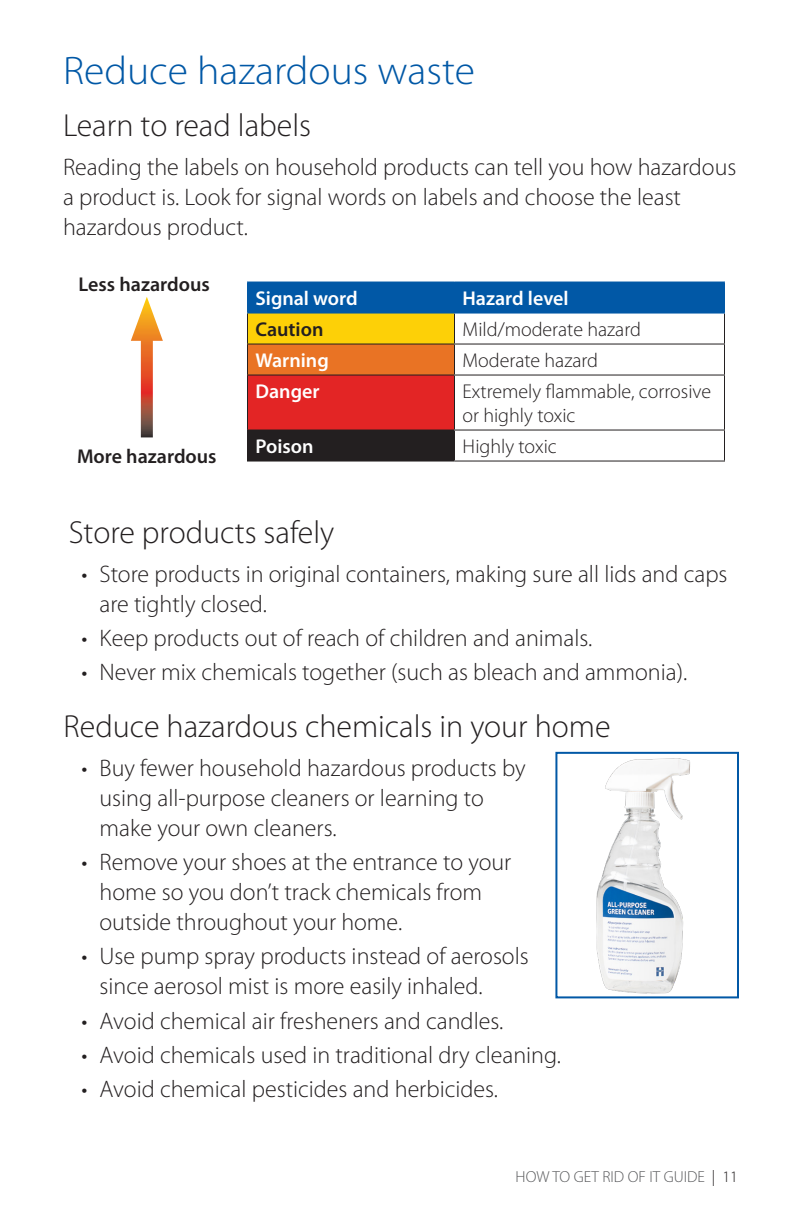
<style>
.page{position:relative;width:792px;height:1224px;background:#fff}
.page>*{position:absolute;margin:0;border:0;box-sizing:border-box;transform-origin:0 0}
.Subhead-NEW{font:300 40px "Myriad Pro";color:#0158a6;scale:1.04 1}
.Subhead2-NEW{font:300 32px "Myriad Pro";color:#231f20}
.Body-NEW{font:300 32px "Myriad Pro";color:#231f20}
.Body-NEW-2{font:300 24px/30px "Myriad Pro";color:#231f20}
.t1{font:300 20px/24px "Myriad Pro";color:#231f20}
.t2{font:600 20px "Myriad Pro";color:#fff}
.t3{font:600 20px "Myriad Pro";color:#231f20}
.t4{font:300 16px "Myriad Pro";color:#57585a}
.s1{color:#231f20}
</style>
<div class="page">
<div style="left:248px;top:283px;width:476px;height:30px;background:#0158a6"></div>
<div style="left:248px;top:313px;width:206px;height:31px;background:#fdd007"></div>
<div style="left:248px;top:344px;width:206px;height:31px;background:#e97324"></div>
<div style="left:248px;top:375px;width:206px;height:55px;background:#e32525"></div>
<div style="left:248px;top:430px;width:206px;height:31px;background:#231f20"></div>
<hr style="left:247px;top:314px;width:1px;height:30px;background:#231f20">
<hr style="left:454px;top:314px;width:1px;height:30px;background:#231f20">
<hr style="left:724px;top:314px;width:1px;height:30px;background:#231f20">
<hr style="left:247px;top:344px;width:207px;height:1px;background:#231f20">
<hr style="left:247px;top:345px;width:1px;height:30px;background:#231f20">
<hr style="left:454px;top:344px;width:271px;height:1px;background:#231f20">
<hr style="left:454px;top:345px;width:1px;height:30px;background:#231f20">
<hr style="left:724px;top:345px;width:1px;height:30px;background:#231f20">
<hr style="left:247px;top:375px;width:207px;height:1px;background:#231f20">
<hr style="left:247px;top:376px;width:1px;height:54px;background:#231f20">
<hr style="left:454px;top:375px;width:271px;height:1px;background:#231f20">
<hr style="left:454px;top:376px;width:1px;height:54px;background:#231f20">
<hr style="left:724px;top:376px;width:1px;height:54px;background:#231f20">
<hr style="left:247px;top:430px;width:207px;height:1px;background:#231f20">
<hr style="left:247px;top:431px;width:1px;height:30px;background:#231f20">
<hr style="left:454px;top:430px;width:271px;height:1px;background:#231f20">
<hr style="left:454px;top:431px;width:1px;height:30px;background:#231f20">
<hr style="left:724px;top:431px;width:1px;height:30px;background:#231f20">
<hr style="left:247px;top:461px;width:207px;height:1px;background:#231f20">
<hr style="left:454px;top:461px;width:271px;height:1px;background:#231f20">
<hr style="left:247px;top:282px;width:207px;height:1px;background:#0158a6">
<hr style="left:247px;top:283px;width:1px;height:30px;background:#0158a6">
<hr style="left:454px;top:282px;width:271px;height:1px;background:#0158a6">
<hr style="left:454px;top:283px;width:1px;height:30px;background:#0158a6">
<hr style="left:724px;top:283px;width:1px;height:30px;background:#0158a6">
<hr style="left:247px;top:313px;width:207px;height:1px;background:#0158a6">
<hr style="left:454px;top:313px;width:271px;height:1px;background:#0158a6">
<svg style="left:141px;top:341px;width:12px;height:96px"></svg>
<svg style="left:131px;top:297px;width:32px;height:44px"></svg>
<img style="left:596px;top:758px;width:94px;height:236px">
<div style="left:555px;top:752px;width:184px;height:246px;border:2px solid #0158a6"></div>
<p class="Subhead-NEW" style="left:63px;top:49px;width:398px">Reduce hazardous waste</p>
<p class="Subhead2-NEW" style="left:63px;top:108px;width:250px">Learn to read labels</p>
<p class="Body-NEW-2" style="left:63px;top:152px;width:675px">Reading the labels on household products can tell you how hazardous a product is. Look for signal words on labels and choose the least hazardous product.</p>
<p class="t3" style="left:79px;top:273px;width:133px">Less hazardous</p>
<p class="t2" style="left:256px;top:287px;width:104px">Signal word</p>
<p class="t2" style="left:462px;top:287px;width:108px">Hazard level</p>
<p class="t3" style="left:256px;top:318px;width:69px">Caution</p>
<p class="t1" style="left:462px;top:318px;width:180px">Mild/moderate hazard</p>
<p class="t2" style="left:256px;top:349px;width:75px">Warning</p>
<p class="t1" style="left:462px;top:349px;width:137px">Moderate hazard</p>
<p class="t2" style="left:256px;top:380px;width:66px">Danger</p>
<p class="t1" style="left:462px;top:380px;width:250px">Extremely flammable, corrosive or highly toxic</p>
<p class="t2" style="left:256px;top:435px;width:60px">Poison</p>
<p class="t1" style="left:462px;top:435px;width:96px">Highly toxic</p>
<p class="t3" style="left:77px;top:445px;width:141px">More hazardous</p>
<p class="Body-NEW" style="left:69px;top:515px;width:267px">Store products safely</p>
<p class="Body-NEW-2" style="left:100px;top:559px;width:630px;text-indent:-18px">• Store products in original containers, making sure all lids and caps are tightly closed.</p>
<p class="Body-NEW-2" style="left:82px;top:624px;width:512px">• Keep products out of reach of children and animals.</p>
<p class="Body-NEW-2" style="left:82px;top:658px;width:607px">• Never mix chemicals together (such as bleach and ammonia).</p>
<p class="Subhead2-NEW" style="left:64px;top:709px;width:549px">Reduce hazardous chemicals in your home</p>
<p class="Body-NEW-2" style="left:100px;top:753px;width:428px;text-indent:-18px">• Buy fewer household hazardous products by using all-purpose cleaners or learning to make your own cleaners.</p>
<p class="Body-NEW-2" style="left:100px;top:847px;width:413px;text-indent:-18px">• Remove your shoes at the entrance to your home so you don’t track chemicals from outside throughout your home.</p>
<p class="Body-NEW-2" style="left:100px;top:942px;width:431px;text-indent:-18px">• Use pump spray products instead of aerosols since aerosol mist is more easily inhaled.</p>
<p class="Body-NEW-2" style="left:82px;top:1006px;width:423px">• Avoid chemical air fresheners and candles.</p>
<p class="Body-NEW-2" style="left:82px;top:1040px;width:481px">• Avoid chemicals used in traditional dry cleaning.</p>
<p class="Body-NEW-2" style="left:82px;top:1075px;width:418px">• Avoid chemical pesticides and herbicides.</p>
<p class="t4" style="left:516px;top:1168px;width:224px">HOW TO GET RID OF IT GUIDE <span class="s1">| 11</span></p>
</div>
